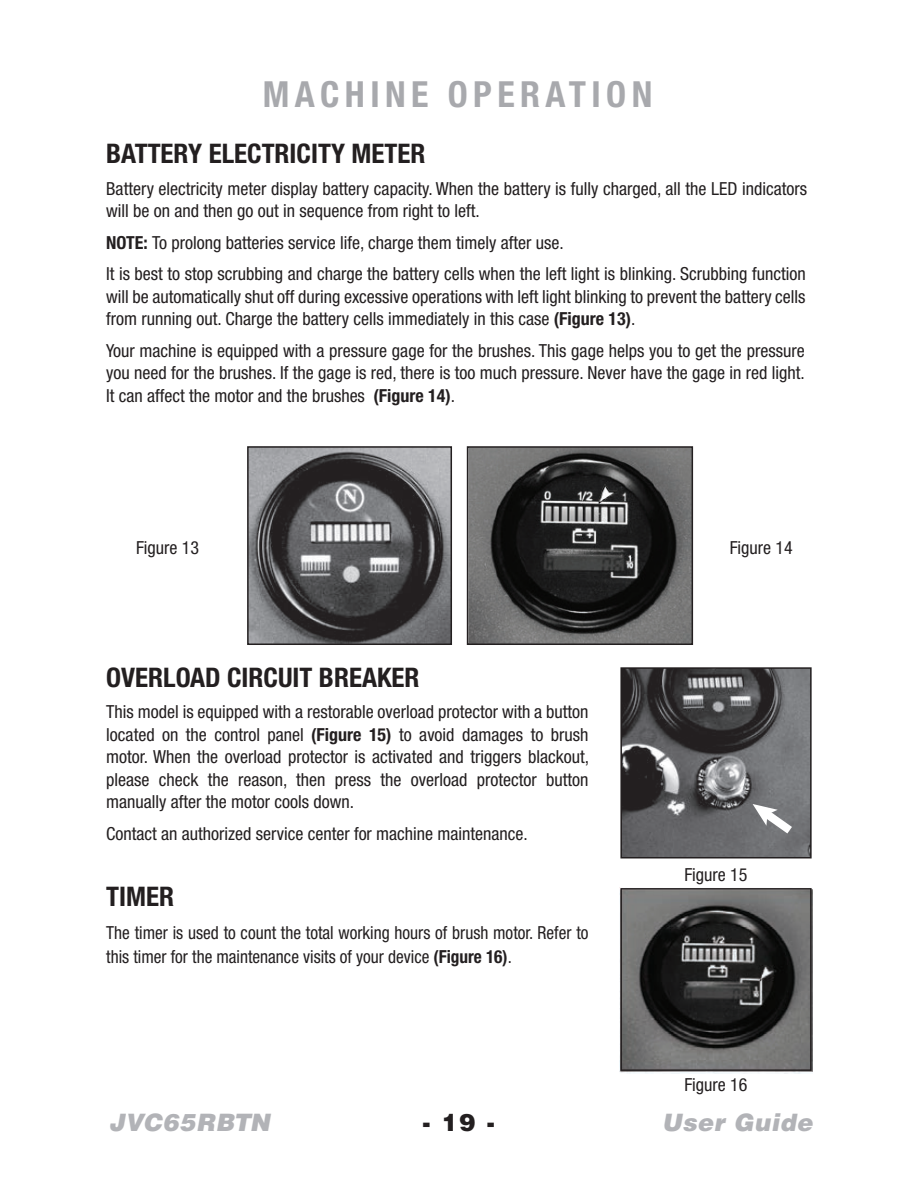
<style>
.page{position:relative;width:918px;height:1188px;background:#fff}
.page>*{position:absolute;margin:0;border:0;box-sizing:border-box;transform-origin:0 0}
.t1{font:700 condensed 36px "Helvetica Neue";letter-spacing:.15em;color:#a8a9ad}
.t2{font:700 condensed 27px "Helvetica Neue";color:#231f20}
.t3{font:italic 900 24px "Helvetica";letter-spacing:.025em;color:#b2b3b7}
.t4{font:900 24px "Helvetica";color:#231f20}
.t5{font:condensed 18px/22.5px "Helvetica Neue";color:#231f20}
.t6{font:condensed 18px/24px "Helvetica Neue";color:#231f20;scale:.96 1}
.s1{font-weight:700}
</style>
<div class="page">
<img style="left:623px;top:670px;width:186px;height:185px">
<svg style="left:753px;top:803px;width:48px;height:38px"></svg>
<img style="left:620px;top:891px;width:192px;height:182px">
<img style="left:250px;top:449px;width:199px;height:193px">
<img style="left:470px;top:449px;width:220px;height:193px">
<div style="left:247px;top:446px;width:205px;height:199px;border:2px solid #231f20"></div>
<div style="left:467px;top:446px;width:226px;height:199px;border:2px solid #231f20"></div>
<div style="left:620px;top:667px;width:192px;height:191px;border:2px solid #231f20"></div>
<div style="left:620px;top:888px;width:192px;height:183px;border:2px solid #231f20"></div>
<h1 class="t1" style="left:263px;top:73px;width:391px">MACHINE OPERATION</h1>
<h2 class="t2" style="left:106px;top:138px;width:321px">BATTERY ELECTRICITY METER</h2>
<p class="t5" style="left:106px;top:177px;width:703px">Battery electricity meter display battery capacity. When the battery is fully charged, all the LED indicators will be on and then go out in sequence from right to left.</p>
<p class="t5" style="left:106px;top:227px;width:701px;line-height:31.5px"><span class="s1">NOTE:</span> To prolong batteries service life, charge them timely after use.<br>It is best to stop scrubbing and charge the battery cells when the left light is blinking. Scrubbing function</p>
<p class="t5" style="left:106px;top:285px;width:701px">will be automatically shut off during excessive operations with left light blinking to prevent the battery cells from running out. Charge the battery cells immediately in this case <span class="s1">(Figure 13)</span>.</p>
<p class="t5" style="left:106px;top:339px;width:700px;text-align:justify">Your machine is equipped with a pressure gage for the brushes. This gage helps you to get the pressure you need for the brushes. If the gage is red, there is too much pressure. Never have the gage in red light.<br>It can affect the motor and the brushes <span class="s1">(Figure 14)</span>.</p>
<p class="t5" style="left:136px;top:537px;width:64px">Figure 13</p>
<p class="t5" style="left:730px;top:537px;width:64px">Figure 14</p>
<h2 class="t2" style="left:106px;top:661px;width:315px">OVERLOAD CIRCUIT BREAKER</h2>
<p class="t5" style="left:106px;top:701px;width:484px;text-align:justify">This model is equipped with a restorable overload protector with a button located on the control panel <span class="s1">(Figure 15)</span> to avoid damages to brush motor. When the overload protector is activated and triggers blackout, please check the reason, then press the overload protector button manually after the motor cools down.</p>
<p class="t5" style="left:106px;top:822px;width:423px">Contact an authorized service center for machine maintenance.</p>
<h2 class="t2" style="left:106px;top:880px;width:69px">TIMER</h2>
<p class="t6" style="left:106px;top:920px;width:504px">The timer is used to count the total working hours of brush motor. Refer to this timer for the maintenance visits of your device <span class="s1">(Figure 16)</span>.</p>
<p class="t5" style="left:685px;top:863px;width:64px">Figure 15</p>
<p class="t5" style="left:685px;top:1074px;width:64px">Figure 16</p>
<h3 class="t3" style="left:109px;top:1106px;width:163px">JVC65RBTN</h3>
<h3 class="t4" style="left:422px;top:1106px;width:74px">- 19 -</h3>
<h3 class="t3" style="left:662px;top:1106px;width:152px">User Guide</h3>
</div>
